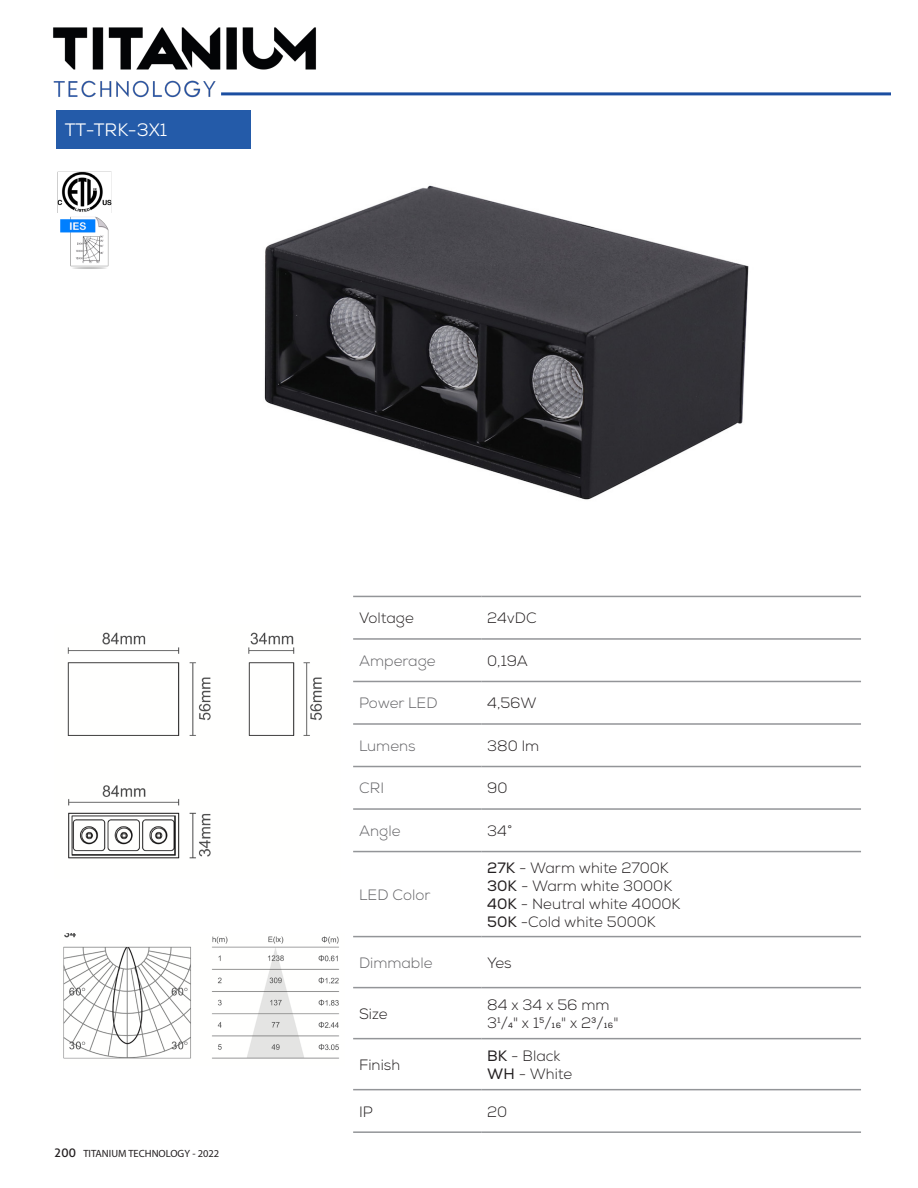
<style>
.page{position:relative;width:918px;height:1188px;background:#fff}
.page>*{position:absolute;margin:0;border:0;box-sizing:border-box;transform-origin:0 0}
.t1{font:18px "Nexa";color:#fff}
.t2{font:300 15px/18px "Nexa";color:#231f20}
.t3{font:300 15px "Nexa";color:#636366}
.t4{font:10.5px "Myriad Pro";color:#231f20}
.s1{font-family:"Aller";font-size:12px}
.s2{font-weight:400}
</style>
<div class="page">
<hr style="left:221px;top:92px;width:670px;height:3px;background:#1b4ea1">
<img style="left:264px;top:185px;width:485px;height:315px">
<img style="left:60px;top:216px;width:49px;height:53px">
<div style="left:56px;top:111px;width:195px;height:38px;background:#245ba9"></div>
<hr style="left:353px;top:596px;width:128px;height:1px;background:#939598">
<hr style="left:481px;top:596px;width:380px;height:1px;background:#939598">
<hr style="left:353px;top:638px;width:128px;height:2px;background:#939598">
<hr style="left:481px;top:638px;width:380px;height:2px;background:#939598">
<hr style="left:353px;top:681px;width:128px;height:1px;background:#939598">
<hr style="left:481px;top:681px;width:380px;height:1px;background:#939598">
<hr style="left:353px;top:723px;width:128px;height:2px;background:#939598">
<hr style="left:481px;top:723px;width:380px;height:2px;background:#939598">
<hr style="left:353px;top:766px;width:128px;height:1px;background:#939598">
<hr style="left:481px;top:766px;width:380px;height:1px;background:#939598">
<hr style="left:353px;top:808px;width:128px;height:2px;background:#939598">
<hr style="left:481px;top:808px;width:380px;height:2px;background:#939598">
<hr style="left:353px;top:851px;width:128px;height:1px;background:#939598">
<hr style="left:481px;top:851px;width:380px;height:1px;background:#939598">
<hr style="left:353px;top:936px;width:128px;height:1px;background:#939598">
<hr style="left:481px;top:936px;width:380px;height:1px;background:#939598">
<hr style="left:353px;top:987px;width:128px;height:1px;background:#939598">
<hr style="left:481px;top:987px;width:380px;height:1px;background:#939598">
<hr style="left:353px;top:1038px;width:128px;height:1px;background:#939598">
<hr style="left:481px;top:1038px;width:380px;height:1px;background:#939598">
<hr style="left:353px;top:1089px;width:128px;height:1px;background:#939598">
<hr style="left:481px;top:1089px;width:380px;height:1px;background:#939598">
<hr style="left:353px;top:1131px;width:128px;height:2px;background:#939598">
<hr style="left:481px;top:1131px;width:380px;height:2px;background:#939598">
<img style="left:57px;top:171px;width:55px;height:42px">
<img style="left:67px;top:632px;width:255px;height:227px">
<img style="left:63px;top:934px;width:276px;height:125px">
<img style="left:53px;top:27px;width:287px;height:71px">
<p class="t1" style="left:65px;top:119px;width:104px">TT-TRK-3X1</p>
<p class="t4" style="left:54px;top:1147px;width:167px"><span class="s1">200</span> TITANIUM TECHNOLOGY - 2022</p>
<p class="t2" style="left:359px;top:610px;width:56px">Voltage</p>
<p class="t2" style="left:487px;top:610px;width:51px">24vDC</p>
<p class="t3" style="left:359px;top:652px;width:78px">Amperage</p>
<p class="t2" style="left:487px;top:652px;width:42px">0,19A</p>
<p class="t3" style="left:359px;top:694px;width:80px">Power LED</p>
<p class="t2" style="left:487px;top:695px;width:51px">4,56W</p>
<p class="t3" style="left:359px;top:737px;width:58px">Lumens</p>
<p class="t2" style="left:487px;top:737px;width:53px">380 lm</p>
<p class="t3" style="left:359px;top:779px;width:26px">CRI</p>
<p class="t2" style="left:487px;top:780px;width:22px">90</p>
<p class="t3" style="left:359px;top:822px;width:43px">Angle</p>
<p class="t2" style="left:487px;top:822px;width:27px">34˚</p>
<p class="t3" style="left:359px;top:886px;width:73px">LED Color</p>
<p class="t2" style="left:487px;top:859px;width:195px"><span class="s2">27K</span> - Warm white 2700K<br><span class="s2">30K</span> - Warm white 3000K<br><span class="s2">40K</span> - Neutral white 4000K<br><span class="s2">50K</span> -Cold white 5000K</p>
<p class="t3" style="left:359px;top:954px;width:75px">Dimmable</p>
<p class="t2" style="left:487px;top:954px;width:26px">Yes</p>
<p class="t2" style="left:359px;top:1005px;width:30px">Size</p>
<p class="t2" style="left:487px;top:996px;width:133px">84 x 34 x 56 mm<br>31/4" x 15/16" x 23/16"</p>
<p class="t2" style="left:359px;top:1056px;width:43px">Finish</p>
<p class="t2" style="left:487px;top:1047px;width:87px"><span class="s2">BK</span> - Black<br><span class="s2">WH</span> - White</p>
<p class="t2" style="left:359px;top:1103px;width:15px">IP</p>
<p class="t2" style="left:487px;top:1103px;width:22px">20</p>
</div>
